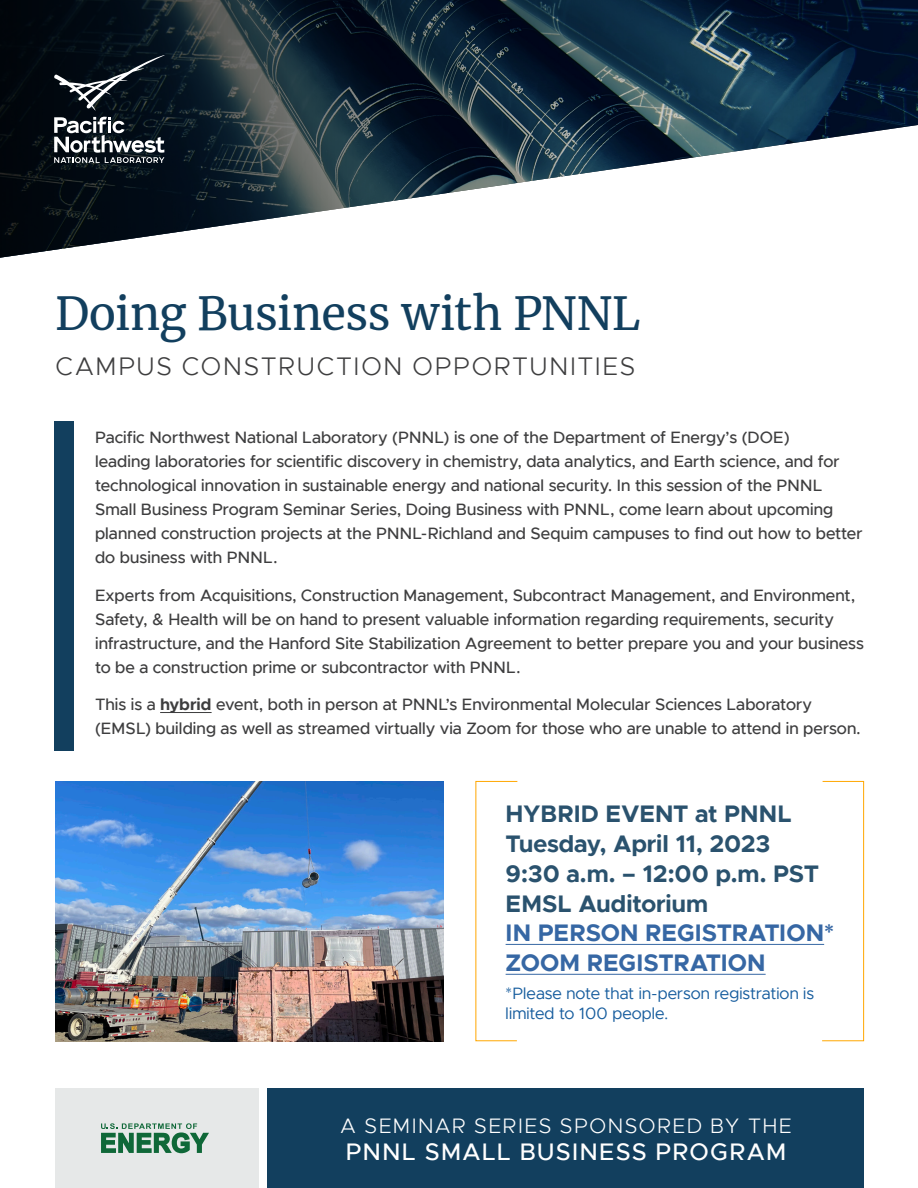
<style>
.page{position:relative;width:918px;height:1188px;background:#fff}
.page>*{position:absolute;margin:0;border:0;box-sizing:border-box;transform-origin:0 0}
.Flier_Body_Text{font:45px "Merriweather";letter-spacing:-.01em;color:#123f5e}
.Flier_Body_Text-2{font:300 25.5px "Metropolis";letter-spacing:.045em;color:#3e3e3f}
.Flier_Body_Text-3{font:700 24px "Metropolis";letter-spacing:-.005em;color:#2a526e}
.Flier_Body_Text-4{font:700 24px "Metropolis";letter-spacing:-.005em;color:#3667a4}
.Flier_Body_Text-5{font:500 24px "Metropolis";letter-spacing:.05em;color:#fff}
.Flier_Body_Text-6{font:300 21px "Metropolis";letter-spacing:.06em;color:#fff}
.Flier_Body_Text-7{font:500 16.5px/24px "Metropolis";letter-spacing:.005em;color:#3e3e3f}
.Flier_Body_Text-8{font:16.5px/19.8px "Metropolis";letter-spacing:.005em;color:#175d9e}
.s1{font-weight:700}
</style>
<div class="page">
<img style="left:55px;top:781px;width:389px;height:260px">
<div style="left:55px;top:1089px;width:204px;height:99px;background:#e6e8e8"></div>
<div style="left:268px;top:1089px;width:596px;height:99px;background:#123f5e"></div>
<svg style="left:0;top:0;width:918px;height:258px"></svg>
<hr style="left:160px;top:712px;width:52px;height:1px;background:#3e3e3f">
<svg style="left:54px;top:55px;width:111px;height:56px;background:#1e2830"></svg>
<svg style="left:54px;top:117px;width:110px;height:46px"></svg>
<div style="left:54px;top:421px;width:19px;height:329px;background:#123f5e"></div>
<hr style="left:506px;top:944px;width:318px;height:1px;background:#3667a4">
<hr style="left:506px;top:974px;width:260px;height:1px;background:#3667a4">
<svg style="left:475px;top:781px;width:43px;height:261px"></svg>
<svg style="left:821px;top:781px;width:43px;height:261px"></svg>
<svg style="left:101px;top:1123px;width:108px;height:30px"></svg>
<p class="Flier_Body_Text" style="left:55px;top:283px;width:587px">Doing Business with PNNL</p>
<p class="Flier_Body_Text-2" style="left:55px;top:351px;width:582px">CAMPUS CONSTRUCTION OPPORTUNITIES</p>
<p class="Flier_Body_Text-7" style="left:95px;top:426px;width:769px">Pacific Northwest National Laboratory (PNNL) is one of the Department of Energy’s (DOE)<br>leading laboratories for scientific discovery in chemistry, data analytics, and Earth science, and for technological innovation in sustainable energy and national security. In this session of the PNNL Small Business Program Seminar Series, Doing Business with PNNL, come learn about upcoming planned construction projects at the PNNL-Richland and Sequim campuses to find out how to better do business with PNNL.</p>
<p class="Flier_Body_Text-7" style="left:95px;top:583px;width:770px">Experts from Acquisitions, Construction Management, Subcontract Management, and Environment, Safety, &amp; Health will be on hand to present valuable information regarding requirements, security infrastructure, and the Hanford Site Stabilization Agreement to better prepare you and your business to be a construction prime or subcontractor with PNNL.</p>
<p class="Flier_Body_Text-7" style="left:95px;top:693px;width:767px">This is a <span class="s1">hybrid</span> event, both in person at PNNL’s Environmental Molecular Sciences Laboratory (EMSL) building as well as streamed virtually via Zoom for those who are unable to attend in person.</p>
<p class="Flier_Body_Text-3" style="left:506px;top:798px;width:288px">HYBRID EVENT at PNNL</p>
<p class="Flier_Body_Text-3" style="left:506px;top:828px;width:266px">Tuesday, April 11, 2023</p>
<p class="Flier_Body_Text-3" style="left:506px;top:858px;width:315px">9:30 a.m. – 12:00 p.m. PST</p>
<p class="Flier_Body_Text-3" style="left:506px;top:888px;width:204px">EMSL Auditorium</p>
<p class="Flier_Body_Text-4" style="left:506px;top:918px;width:330px">IN PERSON REGISTRATION*</p>
<p class="Flier_Body_Text-4" style="left:506px;top:948px;width:262px">ZOOM REGISTRATION</p>
<p class="Flier_Body_Text-8" style="left:506px;top:984px;width:310px">*Please note that in-person registration is limited to 100 people.</p>
<p class="Flier_Body_Text-6" style="left:340px;top:1113px;width:454px">A SEMINAR SERIES SPONSORED BY THE</p>
<p class="Flier_Body_Text-5" style="left:346px;top:1137px;width:442px">PNNL SMALL BUSINESS PROGRAM</p>
</div>
